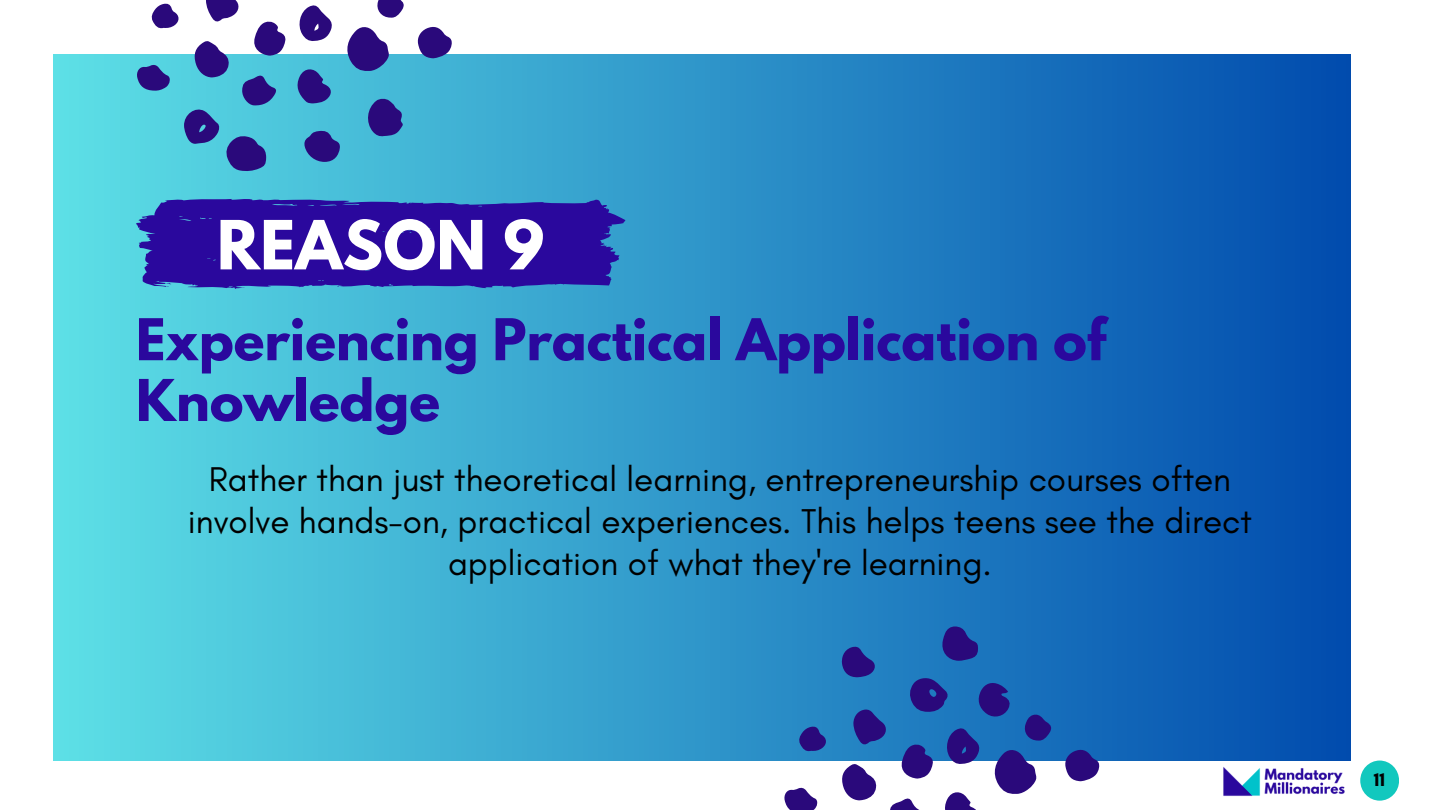
<style>
.page{position:relative;width:1440px;height:810px;background:#fff}
.page>*{position:absolute;margin:0;border:0;box-sizing:border-box;transform-origin:0 0}
.t1{font:700 60px "League Spartan";letter-spacing:.005em;color:#fff}
.t2{font:700 51px/60.8px "League Spartan";color:#2a089d}
.t3{font:35px/42px "Glacial Indifference";color:#000;text-align:center}
.t4{font:700 19px "Glacial Indifference";color:#000}
</style>
<div class="page">
<div style="left:53px;top:54px;width:1298px;height:707px;background:linear-gradient(to right,#5de0e6,#014bad)"></div>
<svg style="left:136px;top:198px;width:489px;height:91px;background:#2d1da4"></svg>
<svg style="left:344px;top:27px;width:46px;height:44px"></svg>
<svg style="left:365px;top:98px;width:39px;height:39px;background:#33469b"></svg>
<svg style="left:304px;top:130px;width:36px;height:32px"></svg>
<svg style="left:299px;top:5px;width:33px;height:36px"></svg>
<svg style="left:295px;top:67px;width:38px;height:36px"></svg>
<svg style="left:417px;top:27px;width:35px;height:31px"></svg>
<svg style="left:377px;top:0;width:27px;height:18px"></svg>
<svg style="left:136px;top:0;width:150px;height:171px"></svg>
<svg style="left:991px;top:747px;width:46px;height:47px"></svg>
<svg style="left:909px;top:677px;width:39px;height:35px"></svg>
<svg style="left:940px;top:626px;width:38px;height:35px"></svg>
<svg style="left:842px;top:764px;width:35px;height:36px"></svg>
<svg style="left:944px;top:727px;width:36px;height:37px"></svg>
<svg style="left:945px;top:792px;width:31px;height:18px"></svg>
<svg style="left:1064px;top:748px;width:36px;height:33px"></svg>
<svg style="left:853px;top:709px;width:35px;height:36px"></svg>
<svg style="left:976px;top:681px;width:35px;height:38px"></svg>
<svg style="left:899px;top:744px;width:34px;height:35px"></svg>
<svg style="left:841px;top:646px;width:36px;height:31px"></svg>
<svg style="left:890px;top:798px;width:30px;height:12px"></svg>
<svg style="left:784px;top:787px;width:34px;height:23px"></svg>
<svg style="left:1023px;top:714px;width:30px;height:27px"></svg>
<svg style="left:798px;top:726px;width:29px;height:26px"></svg>
<img style="left:1223px;top:767px;width:122px;height:29px">
<div style="left:1360px;top:761px;width:39px;height:40px;background:#12c8be;border-radius:50%"></div>
<p class="t1" style="left:217px;top:215px;width:329px">REASON 9</p>
<p class="t2" style="left:136px;top:316px;width:972px">Experiencing Practical Application of<br>Knowledge</p>
<p class="t3" style="left:188px;top:458px;width:1066px">Rather than just theoretical learning, entrepreneurship courses often involve hands-on, practical experiences. This helps teens see the direct application of what they're learning.</p>
<p class="t4" style="left:1374px;top:768px;width:13px">11</p>
</div>
